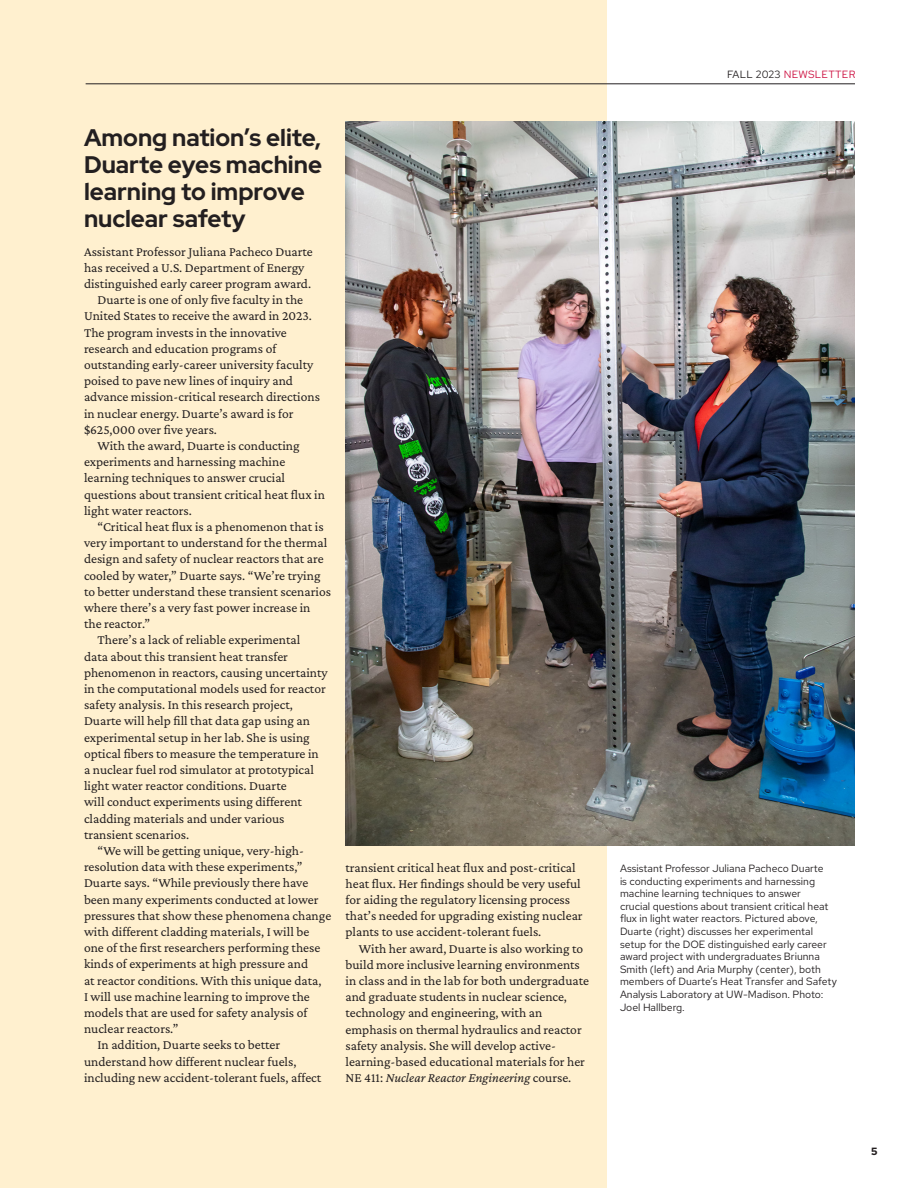
<style>
.page{position:relative;width:918px;height:1188px;background:#fff}
.page>*{position:absolute;margin:0;border:0;box-sizing:border-box;transform-origin:0 0}
.heading_16{font:700 24px/27px "Red Hat Display";color:#231f20}
.body_text{font:13.5px/16.2px "Crimson Pro";color:#231f20}
.body_text_no_indent{font:13.5px/16.2px "Crimson Pro";color:#231f20}
.t1{font:10.5px/12.6px "Red Hat Text";color:#231f20}
.top_mast_info{font:10.5px "Red Hat Text";letter-spacing:.025em;color:#cd1141}
.t2{font:700 10.5px "Red Hat Text";color:#231f20}
.s1{font-style:italic}
.s2{color:#231f20}
</style>
<div class="page">
<div style="left:0;top:0;width:606px;height:1188px;background:#fff0cf"></div>
<hr style="left:86px;top:84px;width:769px;height:1px;background:#231f20">
<img style="left:345px;top:122px;width:510px;height:724px">
<p class="heading_16" style="left:84px;top:123px;width:240px">Among nation’s elite,<br>Duarte eyes machine learning to improve nuclear safety</p>
<p class="body_text_no_indent" style="left:84px;top:243px;width:230px">Assistant Professor Juliana Pacheco Duarte has received a U.S. Department of Energy distinguished early career program award.</p>
<p class="body_text" style="left:84px;top:291px;width:238px;text-indent:14px">Duarte is one of only five faculty in the United States to receive the award in 2023.<br>The program invests in the innovative research and education programs of outstanding early-career university faculty poised to pave new lines of inquiry and advance mission-critical research directions in nuclear energy. Duarte’s award is for $625,000 over five years.</p>
<p class="body_text" style="left:84px;top:437px;width:243px;text-indent:14px">With the award, Duarte is conducting experiments and harnessing machine learning techniques to answer crucial questions about transient critical heat flux in light water reactors.</p>
<p class="body_text" style="left:84px;top:518px;width:249px;text-indent:14px">“Critical heat flux is a phenomenon that is very important to understand for the thermal design and safety of nuclear reactors that are cooled by water,” Duarte says. “We’re trying to better understand these transient scenarios where there’s a very fast power increase in the reactor.”</p>
<p class="body_text" style="left:84px;top:632px;width:245px;text-indent:14px">There’s a lack of reliable experimental<br>data about this transient heat transfer phenomenon in reactors, causing uncertainty in the computational models used for reactor safety analysis. In this research project, Duarte will help fill that data gap using an experimental setup in her lab. She is using optical fibers to measure the temperature in a nuclear fuel rod simulator at prototypical light water reactor conditions. Duarte<br>will conduct experiments using different cladding materials and under various transient scenarios.</p>
<p class="body_text" style="left:84px;top:842px;width:249px;text-indent:14px">“We will be getting unique, very-high&shy;resolution data with these experiments,” Duarte says. “While previously there have been many experiments conducted at lower pressures that show these phenomena change with different cladding materials, I will be one of the first researchers performing these kinds of experiments at high pressure and<br>at reactor conditions. With this unique data,<br>I will use machine learning to improve the models that are used for safety analysis of nuclear reactors.”</p>
<p class="body_text" style="left:84px;top:1037px;width:239px;text-indent:14px">In addition, Duarte seeks to better understand how different nuclear fuels, including new accident-tolerant fuels, affect</p>
<p class="body_text" style="left:345px;top:859px;width:239px">transient critical heat flux and post-critical heat flux. Her findings should be very useful for aiding the regulatory licensing process that’s needed for upgrading existing nuclear plants to use accident-tolerant fuels.</p>
<p class="body_text" style="left:345px;top:940px;width:245px;text-indent:14px">With her award, Duarte is also working to build more inclusive learning environments in class and in the lab for both undergraduate and graduate students in nuclear science, technology and engineering, with an emphasis on thermal hydraulics and reactor safety analysis. She will develop active&shy;learning-based educational materials for her NE 411: <span class="s1">Nuclear Reactor Engineering</span> course.</p>
<p class="top_mast_info" style="left:727px;top:67px;width:130px"><span class="s2">FALL 2023</span> NEWSLETTER</p>
<p class="t1" style="left:620px;top:862px;width:218px">Assistant Professor Juliana Pacheco Duarte<br>is conducting experiments and harnessing machine learning techniques to answer<br>crucial questions about transient critical heat flux in light water reactors. Pictured above, Duarte (right) discusses her experimental setup for the DOE distinguished early career award project with undergraduates Briunna Smith (left) and Aria Murphy (center), both members of Duarte’s Heat Transfer and Safety Analysis Laboratory at UW-Madison. Photo:<br>Joel Hallberg.</p>
<p class="t2" style="left:871px;top:1145px;width:8px">5</p>
</div>
